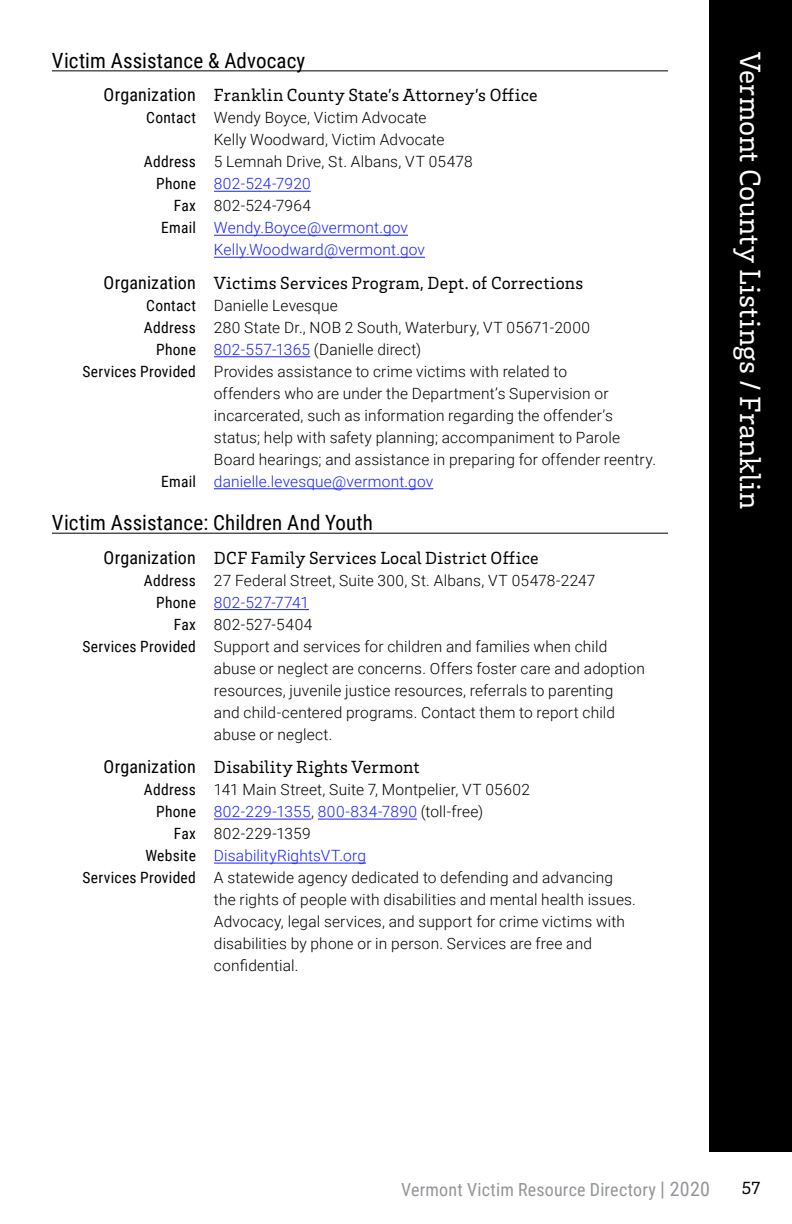
<style>
.page{position:relative;width:792px;height:1224px;background:#fff}
.page>*{position:absolute;margin:0;border:0;box-sizing:border-box;transform-origin:0 0}
.t1{font:30px "Brix Slab";color:#fff}
.t2{font:21px "Roboto Condensed";letter-spacing:.005em;color:#000}
.p-organization{font:18px "Brix Slab";letter-spacing:.015em;color:#000}
.t3{font:18px "Roboto Condensed";letter-spacing:.015em;color:#939598}
.p-listing{font:300 15.6px/22px "Roboto";letter-spacing:.01em;color:#000}
.p-listing-2{font:300 15.6px "Roboto";letter-spacing:.01em;color:#1922fb}
.s1{font-family:"Roboto Condensed"}
.s2{font-family:"Roboto Condensed";font-weight:400}
.s3{font-family:"Roboto Condensed";font-weight:400;color:#000}
.s4{color:#1922fb}
.s5{color:#000}
.s6{font-size:20px}
</style>
<div class="page">
<div style="left:710px;top:0;width:82px;height:1152px;background:#000"></div>
<hr style="left:52px;top:71px;width:616px;height:1px;background:#000">
<hr style="left:214px;top:191px;width:97px;height:1px;background:#1922fb">
<hr style="left:214px;top:235px;width:194px;height:1px;background:#1922fb">
<hr style="left:214px;top:257px;width:211px;height:1px;background:#1922fb">
<hr style="left:214px;top:356px;width:96px;height:1px;background:#1922fb">
<hr style="left:214px;top:488px;width:219px;height:1px;background:#1922fb">
<hr style="left:52px;top:533px;width:616px;height:1px;background:#000">
<hr style="left:214px;top:609px;width:95px;height:1px;background:#1922fb">
<hr style="left:214px;top:819px;width:97px;height:1px;background:#1922fb">
<hr style="left:318px;top:819px;width:99px;height:1px;background:#1922fb">
<hr style="left:214px;top:863px;width:152px;height:1px;background:#1922fb">
<h2 class="t2" style="left:52px;top:46px;width:255px">Victim Assistance &amp; Advocacy</h2>
<p class="p-organization" style="left:104px;top:84px;width:436px"><span class="s1">Organization</span> Franklin County State’s Attorney’s Office</p>
<p class="p-listing" style="left:146px;top:106px;width:282px"><span class="s2">Contact</span> Wendy Boyce, Victim Advocate</p>
<p class="p-listing" style="left:214px;top:128px;width:232px">Kelly Woodward, Victim Advocate</p>
<p class="p-listing" style="left:144px;top:150px;width:330px"><span class="s2">Address</span> 5 Lemnah Drive, St. Albans, VT 05478</p>
<p class="p-listing-2" style="left:156px;top:173px;width:156px"><span class="s3">Phone</span> 802-524-7920</p>
<p class="p-listing" style="left:174px;top:194px;width:139px"><span class="s2">Fax</span> 802-524-7964</p>
<p class="p-listing-2" style="left:161px;top:217px;width:248px"><span class="s3">Email</span> Wendy.Boyce@vermont.gov</p>
<p class="p-listing-2" style="left:214px;top:239px;width:213px">Kelly.Woodward@vermont.gov</p>
<p class="p-organization" style="left:104px;top:271px;width:481px"><span class="s1">Organization</span> Victims Services Program, Dept. of Corrections</p>
<p class="p-listing" style="left:146px;top:294px;width:193px"><span class="s2">Contact</span> Danielle Levesque</p>
<p class="p-listing" style="left:144px;top:316px;width:448px"><span class="s2">Address</span> 280 State Dr., NOB 2 South, Waterbury, VT 05671-2000</p>
<p class="p-listing" style="left:156px;top:338px;width:267px"><span class="s2">Phone</span> <span class="s4">802-557-1365</span> (Danielle direct)</p>
<p class="p-listing" style="left:82px;top:360px;width:486px"><span class="s2">Services Provided</span> Provides assistance to crime victims with related to</p>
<p class="p-listing" style="left:214px;top:382px;width:444px">offenders who are under the Department’s Supervision or incarcerated, such as information regarding the offender’s status; help with safety planning; accompaniment to Parole Board hearings; and assistance in preparing for offender reentry.</p>
<p class="p-listing-2" style="left:161px;top:470px;width:274px"><span class="s3">Email</span> danielle.levesque@vermont.gov</p>
<h2 class="t2" style="left:52px;top:508px;width:322px">Victim Assistance: Children And Youth</h2>
<p class="p-organization" style="left:104px;top:546px;width:437px"><span class="s1">Organization</span> DCF Family Services Local District Office</p>
<p class="p-listing" style="left:144px;top:568px;width:453px"><span class="s2">Address</span> 27 Federal Street, Suite 300, St. Albans, VT 05478-2247</p>
<p class="p-listing-2" style="left:156px;top:591px;width:154px"><span class="s3">Phone</span> 802-527-7741</p>
<p class="p-listing" style="left:174px;top:612px;width:140px"><span class="s2">Fax</span> 802-527-5404</p>
<p class="p-listing" style="left:214px;top:634px;width:432px;text-indent:-132px"><span class="s2">Services Provided</span> Support and services for children and families when child abuse or neglect are concerns. Offers foster care and adoption resources, juvenile justice resources, referrals to parenting<br>and child-centered programs. Contact them to report child abuse or neglect.</p>
<p class="p-organization" style="left:104px;top:755px;width:317px"><span class="s1">Organization</span> Disability Rights Vermont</p>
<p class="p-listing" style="left:144px;top:778px;width:387px"><span class="s2">Address</span> 141 Main Street, Suite 7, Montpelier, VT 05602</p>
<p class="p-listing-2" style="left:156px;top:801px;width:329px"><span class="s3">Phone</span> 802-229-1355<span class="s5">,</span> 800-834-7890 <span class="s5">(toll-free)</span></p>
<p class="p-listing" style="left:174px;top:822px;width:138px"><span class="s2">Fax</span> 802-229-1359</p>
<p class="p-listing-2" style="left:145px;top:845px;width:222px"><span class="s3">Website</span> DisabilityRightsVT.org</p>
<p class="p-listing" style="left:214px;top:866px;width:424px;text-indent:-132px"><span class="s2">Services Provided</span> A statewide agency dedicated to defending and advancing the rights of people with disabilities and mental health issues.<br>Advocacy, legal services, and support for crime victims with disabilities by phone or in person. Services are free and confidential.</p>
<h1 class="t1" style="left:770px;top:52px;width:459px;rotate:90deg">Vermont County Listings / Franklin</h1>
<p class="t3" style="left:401px;top:1176px;width:310px">Vermont Victim Resource Directory <span class="s6">| 2020</span></p>
<p class="p-organization" style="left:742px;top:1177px;width:20px">57</p>
</div>
